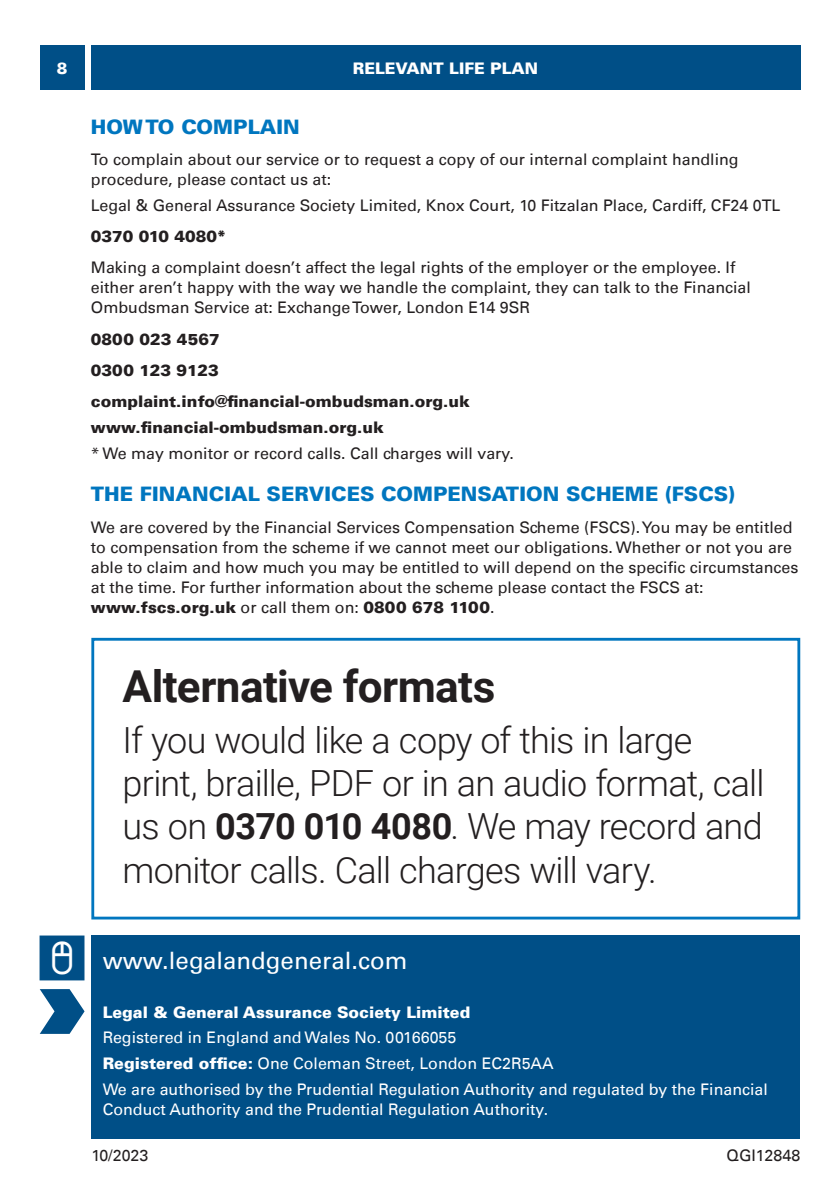
<style>
.page{position:relative;width:840px;height:1191px;background:#fff}
.page>*{position:absolute;margin:0;border:0;box-sizing:border-box;transform-origin:0 0}
.t1{font:700 44px "Roboto";letter-spacing:-.015em;color:#231f20}
.t2{font:300 36px/43.2px "Roboto";letter-spacing:-.025em;color:#231f20}
.Body_text{font:24px "Univers LT";color:#fff}
.t3{font:900 20px "Univers LT";color:#0076bf}
.Body_text-2{font:16px/20px "Univers LT";color:#231f20}
.Body_text-3{font:16px/20px "Univers LT";color:#fff}
.Body_text-4{font:900 16px "Univers LT";color:#231f20}
.Body_text-5{font:900 16px "Univers LT";color:#fff}
.s1{font-weight:900}
.s2{font-weight:700}
</style>
<div class="page">
<div style="left:91px;top:45px;width:708px;height:45px;background:#004f87"></div>
<div style="left:40px;top:45px;width:44px;height:45px;background:#004f87"></div>
<div style="left:91px;top:935px;width:708px;height:203px;background:#004f87"></div>
<svg style="left:40px;top:989px;width:44px;height:45px"></svg>
<div style="left:91px;top:638px;width:708px;height:281px;border:3px solid #0076bf"></div>
<p class="Body_text-5" style="left:57px;top:58px;width:12px">8</p>
<p class="Body_text-5" style="left:353px;top:58px;width:187px">RELEVANT LIFE PLAN</p>
<p class="t3" style="left:91px;top:114px;width:210px">HOW TO COMPLAIN</p>
<p class="Body_text-2" style="left:91px;top:149px;width:649px">To complain about our service or to request a copy of our internal complaint handling procedure, please contact us at:</p>
<p class="Body_text-2" style="left:91px;top:195px;width:690px">Legal &amp; General Assurance Society Limited, Knox Court, 10 Fitzalan Place, Cardiff, CF24 0TL</p>
<p class="Body_text-4" style="left:91px;top:226px;width:137px">0370 010 4080*</p>
<p class="Body_text-2" style="left:91px;top:258px;width:661px">Making a complaint doesn’t affect the legal rights of the employer or the employee. If either aren’t happy with the way we handle the complaint, they can talk to the Financial<br>Ombudsman Service at: Exchange Tower, London E14 9SR</p>
<p class="Body_text-4" style="left:91px;top:329px;width:130px">0800 023 4567</p>
<p class="Body_text-4" style="left:91px;top:360px;width:129px">0300 123 9123</p>
<p class="Body_text-4" style="left:91px;top:391px;width:380px">complaint.info@financial-ombudsman.org.uk</p>
<p class="Body_text-4" style="left:91px;top:417px;width:294px">www.financial-ombudsman.org.uk</p>
<p class="Body_text-2" style="left:91px;top:443px;width:424px">* We may monitor or record calls. Call charges will vary.</p>
<p class="t3" style="left:91px;top:481px;width:645px">THE FINANCIAL SERVICES COMPENSATION SCHEME (FSCS)</p>
<p class="Body_text-2" style="left:91px;top:517px;width:708px">We are covered by the Financial Services Compensation Scheme (FSCS). You may be entitled to compensation from the scheme if we cannot meet our obligations. Whether or not you are able to claim and how much you may be entitled to will depend on the specific circumstances at the time. For further information about the scheme please contact the FSCS at: <span class="s1">www.fscs.org.uk</span> or call them on: <span class="s1">0800 678 1100</span>.</p>
<p class="t1" style="left:122px;top:655px;width:374px">Alternative formats</p>
<p class="t2" style="left:122px;top:717px;width:643px">If you would like a copy of this in large print, braille, PDF or in an audio format, call us on <span class="s2">0370 010 4080</span>. We may record and monitor calls. Call charges will vary.</p>
<p class="Body_text" style="left:103px;top:946px;width:306px">www.legalandgeneral.com</p>
<p class="Body_text-5" style="left:103px;top:1002px;width:369px">Legal &amp; General Assurance Society Limited</p>
<p class="Body_text-3" style="left:103px;top:1027px;width:355px">Registered in England and Wales No. 00166055</p>
<p class="Body_text-3" style="left:103px;top:1053px;width:452px"><span class="s1">Registered office:</span> One Coleman Street, London EC2R5AA</p>
<p class="Body_text-3" style="left:103px;top:1079px;width:666px">We are authorised by the Prudential Regulation Authority and regulated by the Financial<br>Conduct Authority and the Prudential Regulation Authority.</p>
<p class="Body_text-2" style="left:91px;top:1145px;width:58px">10/2023</p>
<p class="Body_text-2" style="left:726px;top:1145px;width:75px">QGI12848</p>
</div>
